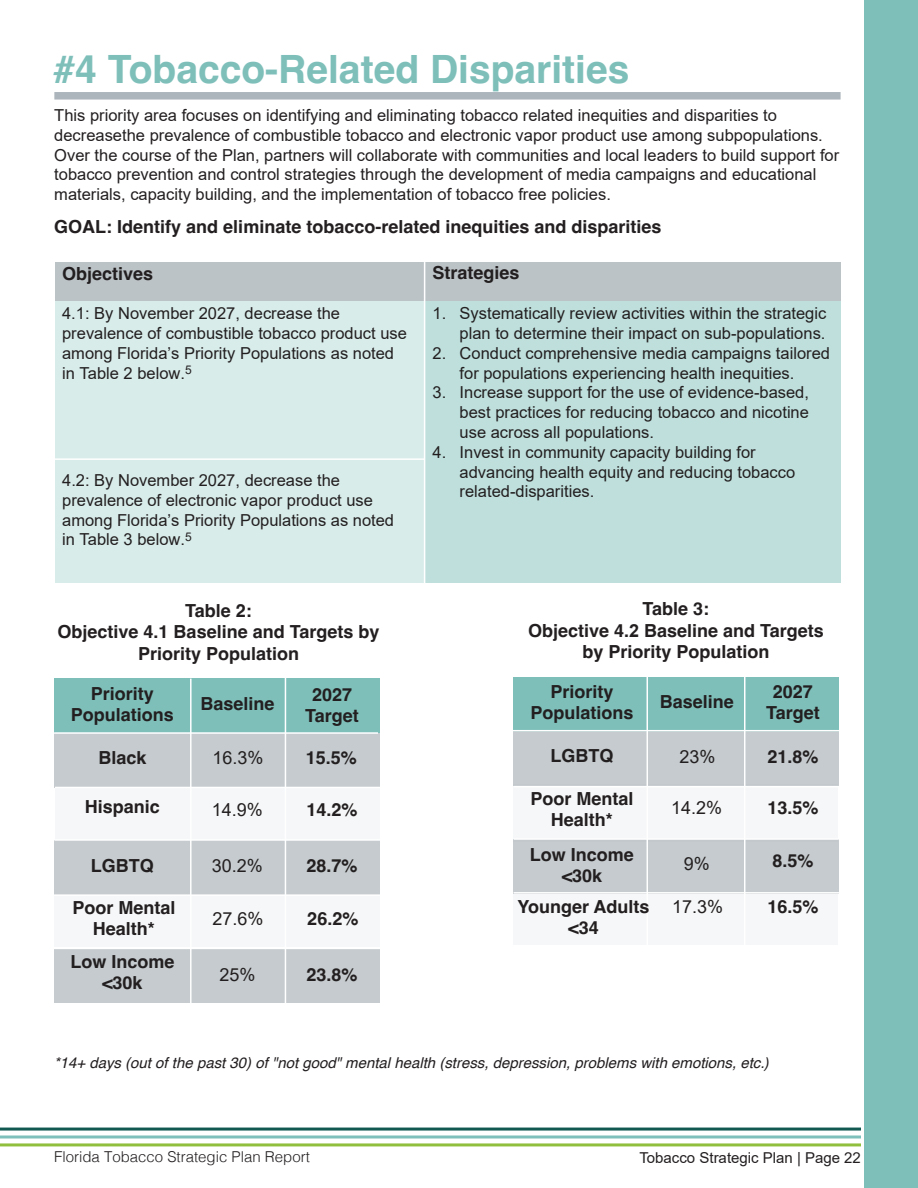
<style>
.page{position:relative;width:918px;height:1188px;background:#fff}
.page>*{position:absolute;margin:0;border:0;box-sizing:border-box;transform-origin:0 0}
.t1{font:700 39px "Helvetica";color:#7ebfba}
.t2{font:700 18px/21px "Helvetica";color:#231f20;text-align:center}
.t3{font:18px "Arial";color:#231f20}
.t4{font:16.5px/19.8px "Arial";color:#231f20}
.t5{font:italic 15px "Helvetica";color:#231f20}
.t6{font:300 15px "Helvetica";color:#231f20}
.t7{font:15px "Arial";color:#231f20}
.s1{font-family:"Arial"}
</style>
<div class="page">
<div style="left:514px;top:784px;width:324px;height:57px;background:#f6f7f8"></div>
<div style="left:514px;top:893px;width:324px;height:52px;background:#f6f7f8"></div>
<div style="left:54px;top:895px;width:326px;height:52px;background:#f6f7f8"></div>
<div style="left:55px;top:788px;width:325px;height:52px;background:#f6f7f8"></div>
<div style="left:864px;top:0;width:54px;height:1188px;background:#7ebfba"></div>
<div style="left:54px;top:92px;width:787px;height:8px;background:#acb5bb"></div>
<hr style="left:0;top:1128px;width:861px;height:3px;background:#115951">
<hr style="left:0;top:1136px;width:861px;height:2px;background:#7ec0bb">
<hr style="left:0;top:1143px;width:861px;height:3px;background:#90bf3e">
<div style="left:55px;top:262px;width:786px;height:39px;background:#bcc3c7"></div>
<div style="left:55px;top:301px;width:370px;height:282px;background:#d8ecea"></div>
<div style="left:425px;top:301px;width:416px;height:282px;background:#bedfdc"></div>
<hr style="left:424px;top:262px;width:1px;height:331px;background:#fff">
<hr style="left:55px;top:458px;width:370px;height:2px;background:#fff">
<div style="left:514px;top:677px;width:325px;height:54px;background:#7ebfba"></div>
<div style="left:54px;top:679px;width:326px;height:54px;background:#7ebfba"></div>
<div style="left:54px;top:733px;width:326px;height:54px;background:#c5cbce"></div>
<div style="left:54px;top:841px;width:326px;height:54px;background:#c5cbce"></div>
<div style="left:54px;top:948px;width:326px;height:55px;background:#c5cbce"></div>
<div style="left:514px;top:731px;width:325px;height:55px;background:#c5cbce"></div>
<div style="left:514px;top:839px;width:325px;height:55px;background:#c5cbce"></div>
<hr style="left:190px;top:679px;width:2px;height:331px;background:#fff">
<hr style="left:285px;top:675px;width:1px;height:331px;background:#fff">
<hr style="left:647px;top:674px;width:1px;height:331px;background:#fff">
<hr style="left:744px;top:676px;width:1px;height:331px;background:#fff">
<hr style="left:54px;top:732px;width:324px;height:2px;background:#fff">
<hr style="left:54px;top:839px;width:326px;height:2px;background:#fff">
<hr style="left:54px;top:894px;width:343px;height:2px;background:#fff">
<hr style="left:54px;top:948px;width:343px;height:1px;background:#fff">
<hr style="left:514px;top:786px;width:325px;height:1px;background:#fff">
<hr style="left:514px;top:838px;width:325px;height:2px;background:#fff">
<hr style="left:514px;top:892px;width:333px;height:2px;background:#fff">
<hr style="left:501px;top:730px;width:346px;height:1px;background:#fff">
<h1 class="t1" style="left:54px;top:45px;width:577px">#4 Tobacco-Related Disparities</h1>
<p class="t4" style="left:54px;top:105px;width:786px">This priority area focuses on identifying and eliminating tobacco related inequities and disparities to decreasethe prevalence of combustible tobacco and electronic vapor product use among subpopulations.<br>Over the course of the Plan, partners will collaborate with communities and local leaders to build support for tobacco prevention and control strategies through the development of media campaigns and educational materials, capacity building, and the implementation of tobacco free policies.</p>
<p class="t2" style="left:54px;top:218px;width:609px">GOAL: Identify and eliminate tobacco-related inequities and disparities</p>
<p class="t2" style="left:62px;top:265px;width:93px">Objectives</p>
<p class="t2" style="left:433px;top:264px;width:89px">Strategies</p>
<p class="t4" style="left:433px;top:303px;width:395px;text-align:right">1. Systematically review activities within the strategic plan to determine their impact on sub-populations.</p>
<p class="t4" style="left:433px;top:343px;width:399px;text-align:center">2. Conduct comprehensive media campaigns tailored for populations experiencing health inequities.</p>
<p class="t4" style="left:460px;top:383px;width:351px;text-align:justify;text-indent:-27px">3. Increase support for the use of evidence-based, best practices for reducing tobacco and nicotine use across all populations.</p>
<p class="t4" style="left:460px;top:442px;width:337px;text-indent:-27px">4. Invest in community capacity building for advancing health equity and reducing tobacco related-disparities.</p>
<p class="t4" style="left:62px;top:303px;width:346px">4.1: By November 2027, decrease the prevalence of combustible tobacco product use among Florida’s Priority Populations as noted in Table 2 below.<sup>5</sup></p>
<p class="t4" style="left:62px;top:470px;width:333px">4.2: By November 2027, decrease the prevalence of electronic vapor product use among Florida’s Priority Populations as noted in Table 3 below.<sup>5</sup></p>
<p class="t2" style="left:58px;top:601px;width:323px;line-height:21.6px">Table 2:<br>Objective 4.1 Baseline and Targets by<br>Priority Population</p>
<p class="t2" style="left:528px;top:600px;width:297px;line-height:21.6px">Table 3:<br>Objective 4.<span class="s1">2</span> Baseline and Targets by Priority Population</p>
<p class="t2" style="left:530px;top:684px;width:105px">Priority<br>Populations</p>
<p class="t2" style="left:660px;top:693px;width:76px">Baseline</p>
<p class="t2" style="left:766px;top:684px;width:55px">2027<br>Target</p>
<p class="t2" style="left:550px;top:748px;width:64px">LGBTQ</p>
<p class="t2" style="left:530px;top:791px;width:105px">Poor Mental<br>Health*</p>
<p class="t2" style="left:530px;top:846px;width:106px">Low Income &lt;30k</p>
<p class="t2" style="left:517px;top:898px;width:134px">Younger Adults &lt;34</p>
<p class="t2" style="left:71px;top:685px;width:105px">Priority<br>Populations</p>
<p class="t2" style="left:200px;top:695px;width:76px">Baseline</p>
<p class="t2" style="left:305px;top:687px;width:55px">2027<br>Target</p>
<p class="t2" style="left:98px;top:749px;width:50px">Black</p>
<p class="t2" style="left:85px;top:798px;width:77px">Hispanic</p>
<p class="t3" style="left:680px;top:744px;width:38px">23%</p>
<p class="t3" style="left:671px;top:795px;width:53px">14.2%</p>
<p class="t2" style="left:767px;top:748px;width:53px">21.8%</p>
<p class="t2" style="left:767px;top:799px;width:53px">13.5%</p>
<p class="t3" style="left:213px;top:745px;width:53px">16.3%</p>
<p class="t3" style="left:212px;top:797px;width:53px">14.9%</p>
<p class="t2" style="left:306px;top:749px;width:53px">15.5%</p>
<p class="t2" style="left:307px;top:801px;width:53px">14.2%</p>
<p class="t2" style="left:772px;top:853px;width:43px">8.5%</p>
<p class="t2" style="left:767px;top:898px;width:53px">16.5%</p>
<p class="t3" style="left:684px;top:851px;width:28px">9%</p>
<p class="t3" style="left:672px;top:894px;width:53px">17.3%</p>
<p class="t2" style="left:91px;top:857px;width:64px">LGBTQ</p>
<p class="t2" style="left:72px;top:900px;width:105px">Poor Mental<br>Health*</p>
<p class="t2" style="left:70px;top:953px;width:106px">Low Income &lt;30k</p>
<p class="t3" style="left:212px;top:853px;width:53px">30.2%</p>
<p class="t3" style="left:213px;top:906px;width:53px">27.6%</p>
<p class="t2" style="left:307px;top:857px;width:53px">28.7%</p>
<p class="t2" style="left:307px;top:910px;width:53px">26.2%</p>
<p class="t3" style="left:219px;top:963px;width:38px">25%</p>
<p class="t2" style="left:307px;top:966px;width:53px">23.8%</p>
<p class="t5" style="left:54px;top:1051px;width:717px">*14+ days (out of the past 30) of "not good" mental health (stress, depression, problems with emotions, etc.<span class="s1">)</span></p>
<p class="t6" style="left:54px;top:1144px;width:257px">Florida Tobacco Strategic Plan Report</p>
<p class="t7" style="left:639px;top:1147px;width:223px">Tobacco Strategic Plan | Page 22</p>
</div>
